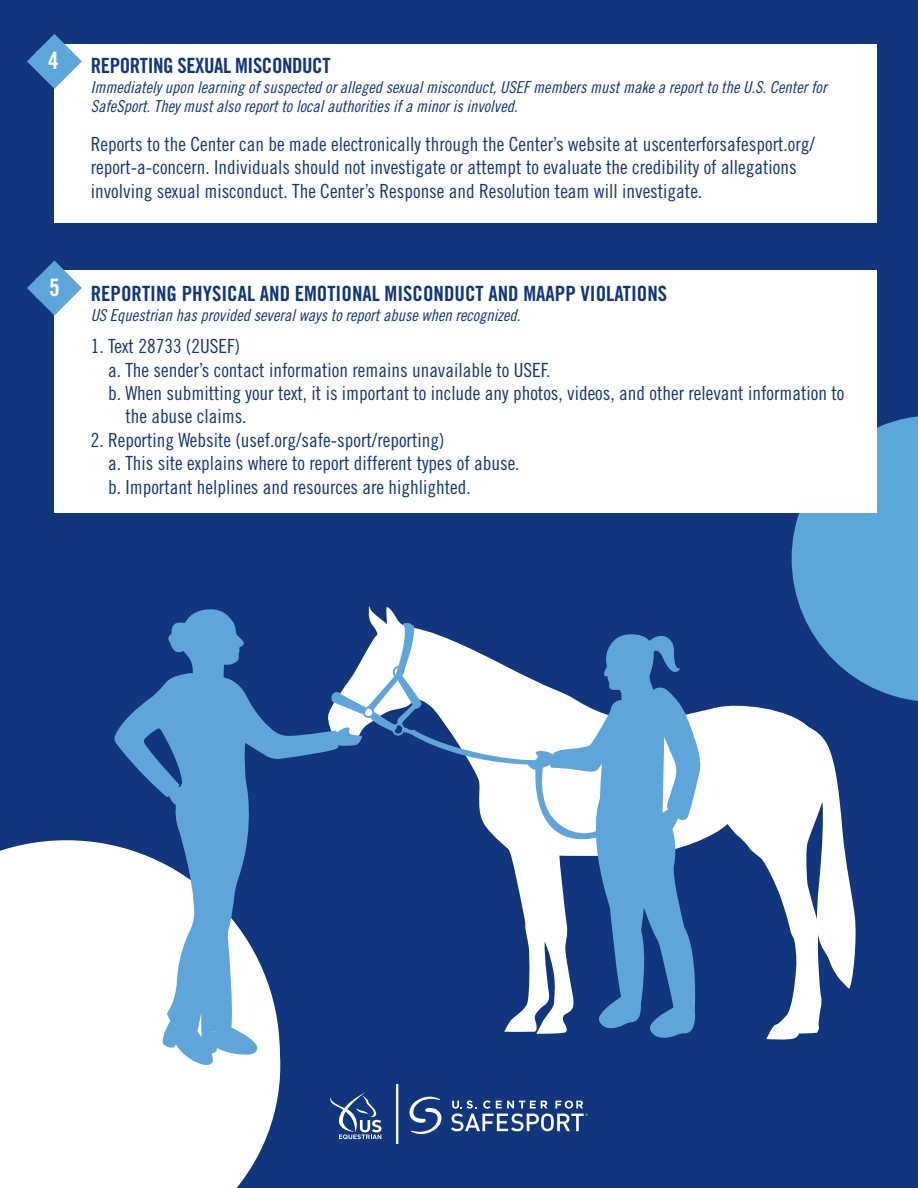
<style>
.page{position:relative;width:918px;height:1188px;background:#11367e}
.page>*{position:absolute;margin:0;border:0;box-sizing:border-box;transform-origin:0 0}
.t1{font:24px "Trade Gothic LT Std Bd Cn 20";color:#fff}
.t2{font:21px "Trade Gothic LT Std Bd Cn 20";color:#11367e}
.t3{font:21px "Trade Gothic LT Std Bd Cn 20";letter-spacing:-.02em;color:#11367e}
.t4{font:19.5px/23.4px "Trade Gothic LT Std Cn 18";color:#11367e}
.t5{font:16.5px/19.8px "Trade Gothic LT Std Cn 18 Obl";color:#11367e}
</style>
<div class="page">
<div style="left:0;top:1136px;width:266px;height:52px;background:#fff"></div>
<svg style="left:368px;top:606px;width:488px;height:434px"></svg>
<div style="left:0;top:840px;width:112px;height:296px;background:#fff"></div>
<svg style="left:767px;top:416px;width:151px;height:286px"></svg>
<div style="left:55px;top:270px;width:822px;height:243px;background:#fff"></div>
<svg style="left:27px;top:261px;width:55px;height:55px"></svg>
<div style="left:37px;top:278px;width:35px;height:20px;background:#5da6da"></div>
<div style="left:55px;top:44px;width:822px;height:178px;background:#fff"></div>
<svg style="left:27px;top:34px;width:55px;height:55px"></svg>
<div style="left:36px;top:52px;width:35px;height:19px;background:#5da6da"></div>
<hr style="left:396px;top:1084px;width:2px;height:60px;background:#fff">
<svg style="left:112px;top:608px;width:591px;height:531px"></svg>
<p class="t1" style="left:48px;top:46px;width:12px">4</p>
<p class="t1" style="left:49px;top:272px;width:12px">5</p>
<p class="t3" style="left:91px;top:53px;width:241px">REPORTING SEXUAL MISCONDUCT</p>
<p class="t5" style="left:91px;top:77px;width:737px">Immediately upon learning of suspected or alleged sexual misconduct, USEF members must make a report to the U.S. Center for<br>SafeSport. They must also report to local authorities if a minor is involved.</p>
<p class="t4" style="left:91px;top:132px;width:726px">Reports to the Center can be made electronically through the Center’s website at uscenterforsafesport.org/ report-a-concern. Individuals should not investigate or attempt to evaluate the credibility of allegations involving sexual misconduct. The Center’s Response and Resolution team will investigate.</p>
<p class="t2" style="left:91px;top:281px;width:578px">REPORTING PHYSICAL AND EMOTIONAL MISCONDUCT AND MAAPP VIOLATIONS</p>
<p class="t5" style="left:91px;top:305px;width:431px">US Equestrian has provided several ways to report abuse when recognized.</p>
<p class="t4" style="left:91px;top:334px;width:151px">1. Text 28733 (2USEF)</p>
<p class="t4" style="left:108px;top:358px;width:444px">a. The sender’s contact information remains unavailable to USEF.</p>
<p class="t4" style="left:125px;top:381px;width:721px;text-indent:-17px">b. When submitting your text, it is important to include any photos, videos, and other relevant information to the abuse claims.</p>
<p class="t4" style="left:91px;top:428px;width:355px">2. Reporting Website (usef.org/safe-sport/reporting)</p>
<p class="t4" style="left:108px;top:451px;width:413px">a. This site explains where to report different types of abuse.</p>
<p class="t4" style="left:108px;top:475px;width:364px">b. Important helplines and resources are highlighted.</p>
</div>
